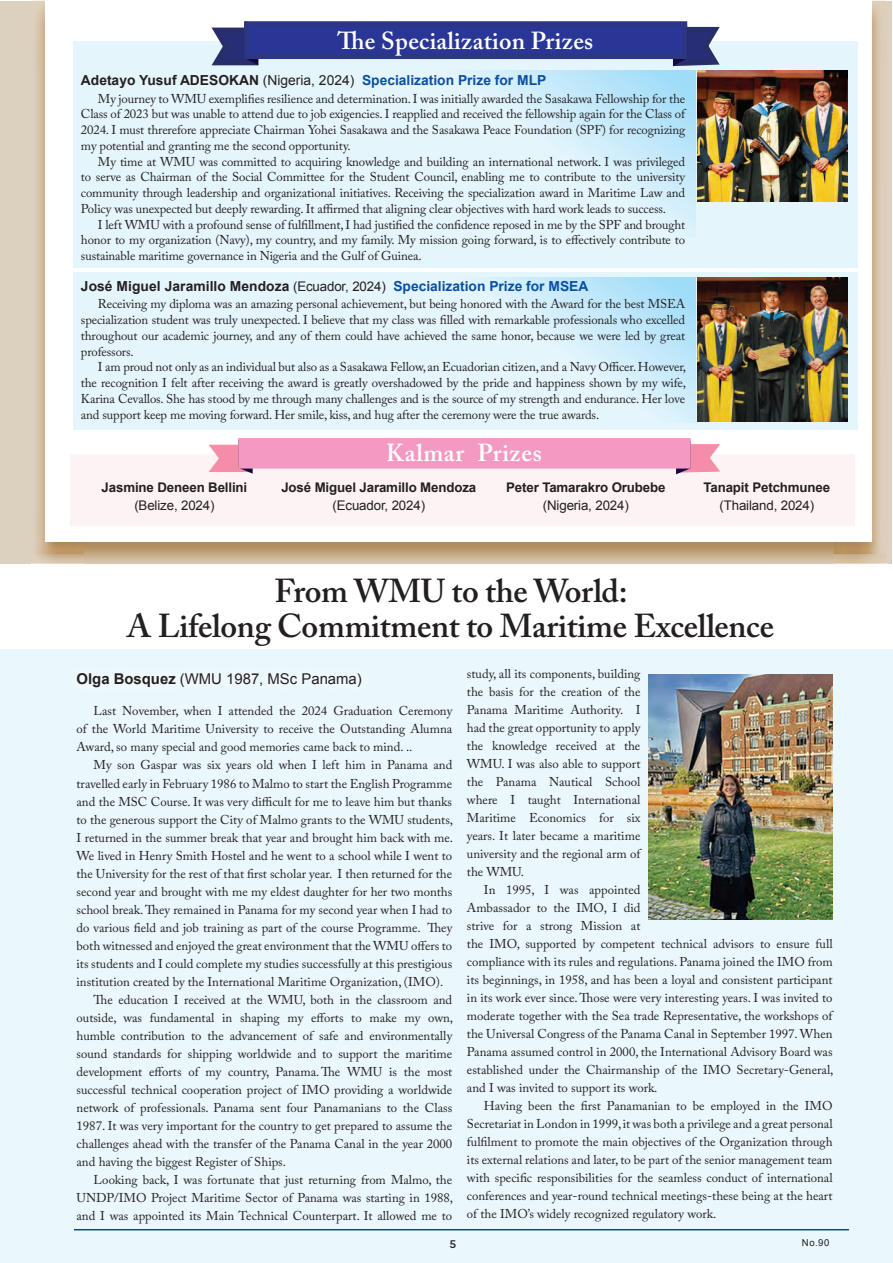
<style>
.page{position:relative;width:893px;height:1263px;background:#fff}
.page>*{position:absolute;margin:0;border:0;box-sizing:border-box;transform-origin:0 0}
.t1{font:600 33px/34.5px "Adobe Caslon Pro";letter-spacing:-.01em;color:#231f20;text-align:center}
.t2{font:600 24.45px "Adobe Caslon Pro";letter-spacing:.015em;color:#fff}
.t3{font:14.85px "Arial";color:#231f20}
.t4{font:700 13.8px "Arial";letter-spacing:.005em;color:#231f20}
.t5{font:700 13.8px "Arial";color:#0a4fa2}
.t6{font:700 13.35px "Arial";letter-spacing:-.01em;color:#231f20}
.t7{font:13.35px "Arial";letter-spacing:-.01em;color:#231f20}
.t8{font:12.75px/18px "Adobe Caslon Pro";color:#231f20;text-align:justify}
.t9{font:500 11.7px "Bilo";color:#231f20}
.t10{font:9.6px "Arial";color:#231f20}
.s1{color:#231f20}
.s2{font-weight:400;color:#231f20}
.s3{font-weight:400;font-size:13.35px}
.s4{color:#0a4fa2}
.s5{font-weight:700}
</style>
<div class="page">
<div style="left:0;top:649px;width:893px;height:614px;background:#eaf7fd"></div>
<div style="left:0;top:1px;width:891px;height:563px;background:#dcd0bf"></div>
<img style="left:32px;top:1px;width:52px;height:563px">
<img style="left:833px;top:5px;width:53px;height:559px">
<img style="left:84px;top:541px;width:749px;height:23px">
<div style="left:46px;top:0;width:826px;height:541px;background:#fff"></div>
<div style="left:73px;top:42px;width:784px;height:226px;background:#e5f5fc"></div>
<div style="left:73px;top:272px;width:784px;height:158px;background:#e5f5fc"></div>
<svg style="left:207px;top:27px;width:52px;height:39px"></svg>
<svg style="left:672px;top:21px;width:52px;height:46px"></svg>
<div style="left:244px;top:21px;width:443px;height:38px;background:#293695;border:5px solid #2d3683"></div>
<svg style="left:475px;top:70px;width:221px;height:161px"></svg>
<svg style="left:487px;top:277px;width:209px;height:146px"></svg>
<img style="left:697px;top:70px;width:151px;height:131px">
<img style="left:697px;top:277px;width:151px;height:144px">
<div style="left:70px;top:454px;width:784px;height:72px;background:#fdf3f4"></div>
<svg style="left:209px;top:444px;width:44px;height:30px"></svg>
<svg style="left:676px;top:444px;width:44px;height:31px"></svg>
<div style="left:238px;top:438px;width:453px;height:31px;background:#f499c2"></div>
<hr style="left:74px;top:1229px;width:775px;height:1px;background:#164499">
<img style="left:649px;top:674px;width:184px;height:245px">
<h2 class="t2" style="left:337px;top:26px;width:257px">The Specialization Prizes</h2>
<p class="t5" style="left:81px;top:71px;width:467px"><span class="s1">Adetayo Yusuf ADESOKAN</span> <span class="s2">(Nigeria, 2024)</span> Specialization Prize for MLP</p>
<p class="t8" style="left:81px;top:90px;width:606px;line-height:15.8px;text-indent:17px">My journey to WMU exemplifies resilience and determination. I was initially awarded the Sasakawa Fellowship for the Class of 2023 but was unable to attend due to job exigencies. I reapplied and received the fellowship again for the Class of 2024. I must threrefore appreciate Chairman Yohei Sasakawa and the Sasakawa Peace Foundation (SPF) for recognizing my potential and granting me the second opportunity.</p>
<p class="t8" style="left:81px;top:153px;width:606px;line-height:15.8px;text-indent:17px">My time at WMU was committed to acquiring knowledge and building an international network. I was privileged to serve as Chairman of the Social Committee for the Student Council, enabling me to contribute to the university community through leadership and organizational initiatives. Receiving the specialization award in Maritime Law and Policy was unexpected but deeply rewarding. It affirmed that aligning clear objectives with hard work leads to success.</p>
<p class="t8" style="left:81px;top:216px;width:606px;line-height:15.8px;text-indent:17px">I left WMU with a profound sense of fulfillment, I had justified the confidence reposed in me by the SPF and brought honor to my organization (Navy), my country, and my family. My mission going forward, is to effectively contribute to sustainable maritime governance in Nigeria and the Gulf of Guinea.</p>
<p class="t4" style="left:81px;top:277px;width:509px">José Miguel Jaramillo Mendoza <span class="s3">(Ecuador, 2024)</span> <span class="s4">Specialization Prize for MSEA</span></p>
<p class="t8" style="left:81px;top:296px;width:606px;line-height:15.8px;text-indent:17px">Receiving my diploma was an amazing personal achievement, but being honored with the Award for the best MSEA specialization student was truly unexpected. I believe that my class was filled with remarkable professionals who excelled throughout our academic journey, and any of them could have achieved the same honor, because we were led by great professors.</p>
<p class="t8" style="left:81px;top:359px;width:607px;line-height:15.8px;text-indent:17px">I am proud not only as an individual but also as a Sasakawa Fellow, an Ecuadorian citizen, and a Navy Officer. However, the recognition I felt after receiving the award is greatly overshadowed by the pride and happiness shown by my wife, Karina Cevallos. She has stood by me through many challenges and is the source of my strength and endurance. Her love and support keep me moving forward. Her smile, kiss, and hug after the ceremony were the true awards.</p>
<p class="t6" style="left:102px;top:478px;width:147px">Jasmine Deneen Bellini</p>
<p class="t7" style="left:134px;top:496px;width:82px">(Belize, 2024)</p>
<h2 class="t2" style="left:386px;top:438px;width:157px">Kalmar Prizes</h2>
<p class="t6" style="left:281px;top:478px;width:196px">José Miguel Jaramillo Mendoza</p>
<p class="t7" style="left:332px;top:496px;width:94px">(Ecuador, 2024)</p>
<p class="t6" style="left:506px;top:478px;width:161px">Peter Tamarakro Orubebe</p>
<p class="t7" style="left:543px;top:496px;width:88px">(Nigeria, 2024)</p>
<p class="t6" style="left:703px;top:478px;width:128px">Tanapit Petchmunee</p>
<p class="t7" style="left:719px;top:496px;width:96px">(Thailand, 2024)</p>
<h1 class="t1" style="left:127px;top:573px;width:649px">From WMU to the World:<br>A Lifelong Commitment to Maritime Excellence</h1>
<p class="t3" style="left:77px;top:669px;width:287px"><span class="s5">Olga Bosquez</span> (WMU 1987, MSc Panama)</p>
<p class="t8" style="left:77px;top:702px;width:377px;text-indent:17px">Last November, when I attended the 2024 Graduation Ceremony of the World Maritime University to receive the Outstanding Alumna Award, so many special and good memories came back to mind. ..</p>
<p class="t8" style="left:94px;top:756px;width:360px">My son Gaspar was six years old when I left him in Panama and</p>
<p class="t8" style="left:77px;top:774px;width:377px">travelled early in February 1986 to Malmo to start the English Programme</p>
<p class="t8" style="left:77px;top:792px;width:377px">and the MSC Course. It was very difficult for me to leave him but thanks</p>
<p class="t8" style="left:77px;top:810px;width:378px">to the generous support the City of Malmo grants to the WMU students,</p>
<p class="t8" style="left:77px;top:828px;width:378px">I returned in the summer break that year and brought him back with me.</p>
<p class="t8" style="left:77px;top:846px;width:377px">We lived in Henry Smith Hostel and he went to a school while I went to</p>
<p class="t8" style="left:77px;top:864px;width:377px">the University for the rest of that first scholar year. I then returned for the</p>
<p class="t8" style="left:77px;top:882px;width:377px">second year and brought with me my eldest daughter for her two months</p>
<p class="t8" style="left:77px;top:900px;width:377px">school break. They remained in Panama for my second year when I had to</p>
<p class="t8" style="left:77px;top:918px;width:377px">do various field and job training as part of the course Programme. They</p>
<p class="t8" style="left:77px;top:936px;width:377px">both witnessed and enjoyed the great environment that the WMU offers to</p>
<p class="t8" style="left:77px;top:954px;width:377px">its students and I could complete my studies successfully at this prestigious</p>
<p class="t8" style="left:77px;top:972px;width:368px">institution created by the International Maritime Organization, (IMO).</p>
<p class="t8" style="left:94px;top:990px;width:360px">The education I received at the WMU, both in the classroom and</p>
<p class="t8" style="left:77px;top:1008px;width:378px">outside, was fundamental in shaping my efforts to make my own,</p>
<p class="t8" style="left:77px;top:1026px;width:377px">humble contribution to the advancement of safe and environmentally</p>
<p class="t8" style="left:77px;top:1044px;width:377px">sound standards for shipping worldwide and to support the maritime</p>
<p class="t8" style="left:77px;top:1062px;width:377px">development efforts of my country, Panama. The WMU is the most</p>
<p class="t8" style="left:77px;top:1080px;width:377px">successful technical cooperation project of IMO providing a worldwide</p>
<p class="t8" style="left:77px;top:1098px;width:377px">network of professionals. Panama sent four Panamanians to the Class</p>
<p class="t8" style="left:77px;top:1116px;width:377px">1987. It was very important for the country to get prepared to assume the</p>
<p class="t8" style="left:77px;top:1134px;width:377px">challenges ahead with the transfer of the Panama Canal in the year 2000</p>
<p class="t8" style="left:77px;top:1152px;width:211px">and having the biggest Register of Ships.</p>
<p class="t8" style="left:94px;top:1170px;width:360px">Looking back, I was fortunate that just returning from Malmo, the</p>
<p class="t8" style="left:77px;top:1188px;width:378px">UNDP/IMO Project Maritime Sector of Panama was starting in 1988,</p>
<p class="t8" style="left:77px;top:1206px;width:377px">and I was appointed its Main Technical Counterpart. It allowed me to</p>
<p class="t8" style="left:467px;top:664px;width:175px">study, all its components, building the basis for the creation of the Panama Maritime Authority. I had the great opportunity to apply the knowledge received at the WMU. I was also able to support the Panama Nautical School where I taught International Maritime Economics for six years. It later became a maritime university and the regional arm of the WMU.</p>
<p class="t8" style="left:467px;top:880px;width:368px;text-align:left;text-indent:17px">In 1995, I was appointed<br>Ambassador to the IMO, I did<br>strive for a strong Mission at<br>the IMO, supported by competent technical advisors to ensure full compliance with its rules and regulations. Panama joined the IMO from its beginnings, in 1958, and has been a loyal and consistent participant in its work ever since. Those were very interesting years. I was invited to moderate together with the Sea trade Representative, the workshops of the Universal Congress of the Panama Canal in September 1997. When Panama assumed control in 2000, the International Advisory Board was established under the Chairmanship of the IMO Secretary-General, and I was invited to support its work.</p>
<p class="t8" style="left:467px;top:1096px;width:367px;text-indent:17px">Having been the first Panamanian to be employed in the IMO Secretariat in London in 1999, it was both a privilege and a great personal fulfilment to promote the main objectives of the Organization through its external relations and later, to be part of the senior management team with specific responsibilities for the seamless conduct of international conferences and year-round technical meetings-these being at the heart of the IMO’s widely recognized regulatory work.</p>
<p class="t9" style="left:449px;top:1236px;width:8px">5</p>
<p class="t10" style="left:802px;top:1237px;width:29px">No.90</p>
</div>
